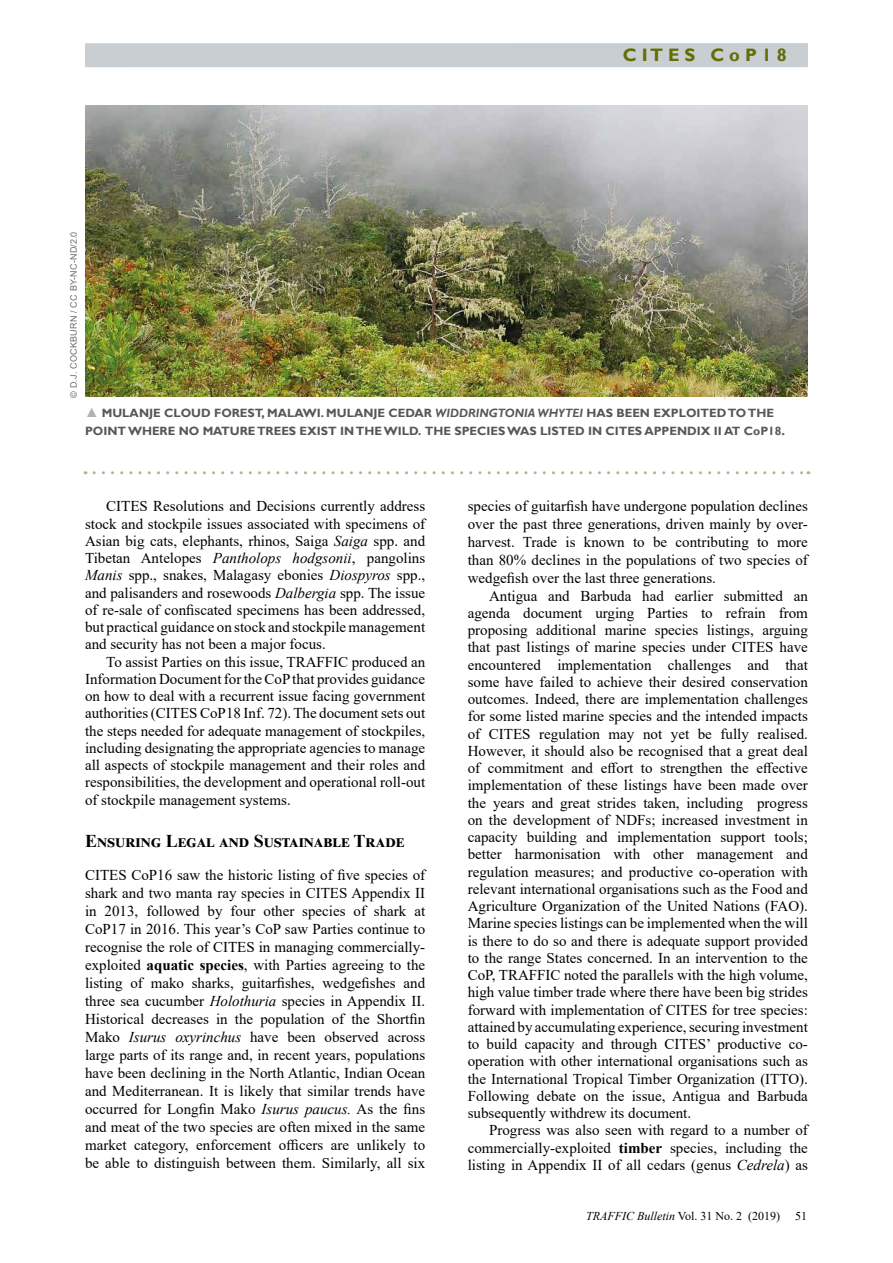
<style>
.page{position:relative;width:893px;height:1263px;background:#fff}
.page>*{position:absolute;margin:0;border:0;box-sizing:border-box;transform-origin:0 0}
.t1{font:700 18px "Times New Roman";letter-spacing:.01em;color:#000}
.t2{font:700 18px "Gill Sans";color:#636f03}
.t3{font:15px/17.2px "Times New Roman";color:#000;text-align:justify}
.t4{font:700 12px/18px "Gill Sans";color:#575756}
.t5{font:12px "Times New Roman";color:#000}
.t6{font:9px "Arial";letter-spacing:.035em;color:#706f6f}
.s1{font-family:"Times New Roman";font-size:13.5px;color:#b3b2b2}
.s2{font-style:italic}
.s3{font-size:13.5px}
.s4{font-weight:700}
</style>
<div class="page">
<div style="left:85px;top:43px;width:723px;height:24px;background:#c8ced1"></div>
<svg style="left:720px;top:396px;width:8px;height:4px"></svg>
<img style="left:86px;top:105px;width:722px;height:291px">
<svg style="left:94px;top:471px;width:715px;height:3px"></svg>
<p class="t2" style="left:623px;top:44px;width:165px">C I T E S C o P 1 8</p>
<p class="t6" style="left:68px;top:397px;width:167px;rotate:-90deg">© D.J. COCKBURN / CC BY-NC-ND/2.0</p>
<p class="t4" style="left:85px;top:404px;width:702px"><span class="s1">▲</span> MULANJE CLOUD FOREST, MALAWI. MULANJE CEDAR <span class="s2">WIDDRINGTONIA WHYTEI</span> HAS BEEN EXPLOITED TO THE<br>POINT WHERE NO MATURE TREES EXIST IN THE WILD. THE SPECIES WAS LISTED IN CITES APPENDIX II AT CoP18<span class="s3">.</span></p>
<p class="t3" style="left:85px;top:497px;width:342px;text-indent:21px">CITES Resolutions and Decisions currently address stock and stockpile issues associated with specimens of Asian big cats, elephants, rhinos, Saiga <span class="s2">Saiga</span> spp. and Tibetan Antelopes <span class="s2">Pantholops hodgsonii</span>, pangolins <span class="s2">Manis</span> spp., snakes, Malagasy ebonies <span class="s2">Diospyros</span> spp., and palisanders and rosewoods <span class="s2">Dalbergia</span> spp. The issue of re-sale of confiscated specimens has been addressed, but practical guidance on stock and stockpile management and security has not been a major focus.</p>
<p class="t3" style="left:85px;top:652px;width:342px;text-indent:21px">To assist Parties on this issue, TRAFFIC produced an Information Document for the CoP that provides guidance on how to deal with a recurrent issue facing government authorities (CITES CoP18 Inf. 72). The document sets out the steps needed for adequate management of stockpiles, including designating the appropriate agencies to manage all aspects of stockpile management and their roles and responsibilities, the development and operational roll-out of stockpile management systems.</p>
<p class="t1" style="left:85px;top:828px;width:320px">Ensuring Legal and Sustainable Trade</p>
<p class="t3" style="left:85px;top:866px;width:342px;line-height:18px">CITES CoP16 saw the historic listing of five species of shark and two manta ray species in CITES Appendix II in 2013, followed by four other species of shark at CoP17 in 2016. This year’s CoP saw Parties continue to recognise the role of CITES in managing commercially&shy;exploited <span class="s4">aquatic species</span>, with Parties agreeing to the listing of mako sharks, guitarfishes, wedgefishes and three sea cucumber <span class="s2">Holothuria</span> species in Appendix II.<br>Historical decreases in the population of the Shortfin Mako <span class="s2">Isurus oxyrinchus</span> have been observed across large parts of its range and, in recent years, populations have been declining in the North Atlantic, Indian Ocean and Mediterranean. It is likely that similar trends have occurred for Longfin Mako <span class="s2">Isurus paucus.</span> As the fins and meat of the two species are often mixed in the same market category, enforcement officers are unlikely to be able to distinguish between them. Similarly, all six</p>
<p class="t3" style="left:468px;top:497px;width:342px;line-height:18px">species of guitarfish have undergone population declines over the past three generations, driven mainly by over&shy;harvest. Trade is known to be contributing to more than 80% declines in the populations of two species of wedgefish over the last three generations.</p>
<p class="t3" style="left:468px;top:586px;width:342px;text-indent:21px">Antigua and Barbuda had earlier submitted an agenda document urging Parties to refrain from proposing additional marine species listings, arguing that past listings of marine species under CITES have encountered implementation challenges and that some have failed to achieve their desired conservation outcomes. Indeed, there are implementation challenges for some listed marine species and the intended impacts of CITES regulation may not yet be fully realised.<br>However, it should also be recognised that a great deal of commitment and effort to strengthen the effective implementation of these listings have been made over the years and great strides taken, including progress on the development of NDFs; increased investment in capacity building and implementation support tools; better harmonisation with other management and regulation measures; and productive co-operation with relevant international organisations such as the Food and Agriculture Organization of the United Nations (FAO).<br>Marine species listings can be implemented when the will is there to do so and there is adequate support provided to the range States concerned. In an intervention to the CoP, TRAFFIC noted the parallels with the high volume, high value timber trade where there have been big strides forward with implementation of CITES for tree species: attained by accumulating experience, securing investment to build capacity and through CITES’ productive co&shy;operation with other international organisations such as the International Tropical Timber Organization (ITTO).<br>Following debate on the issue, Antigua and Barbuda subsequently withdrew its document.</p>
<p class="t3" style="left:468px;top:1121px;width:342px;text-indent:21px">Progress was also seen with regard to a number of commercially-exploited <span class="s4">timber</span> species, including the listing in Appendix II of all cedars (genus <span class="s2">Cedrela</span>) as</p>
<p class="t5" style="left:586px;top:1208px;width:195px"><span class="s2">TRAFFIC Bulletin</span> Vol. 31 No. 2 (2019)</p>
<p class="t5" style="left:795px;top:1208px;width:13px">51</p>
</div>
